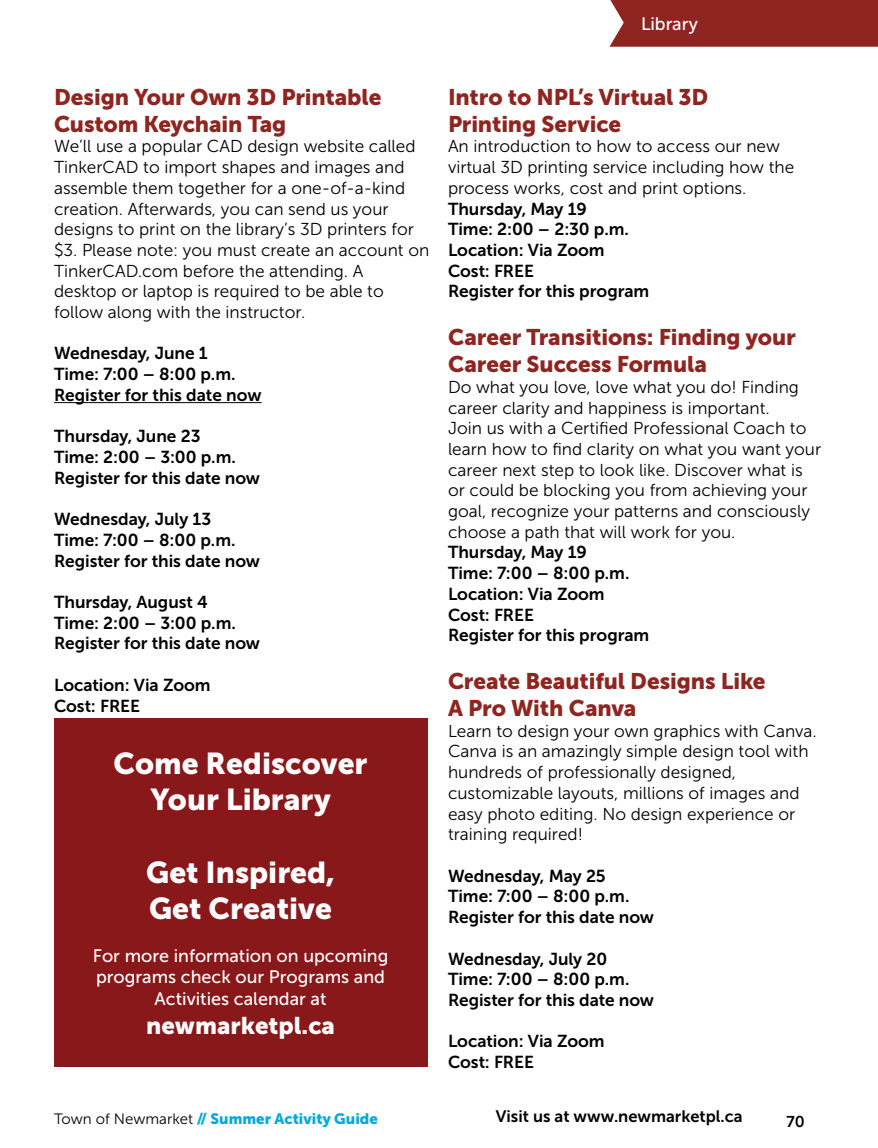
<style>
.page{position:relative;width:878px;height:1148px;background:#fff}
.page>*{position:absolute;margin:0;border:0;box-sizing:border-box;transform-origin:0 0}
.t1{font:30px/36px "Museo Sans 900";color:#fff;text-align:center}
.t2{font:24px "Museo Sans 900";color:#fff}
.t3{font:22.5px/27px "Museo Sans 900";letter-spacing:-.005em;color:#8e2520}
.t4{font:18px/21.6px "Museo Sans 500";color:#fff;text-align:center}
.t5{font:17.25px/20.7px "Museo Sans 300";color:#000}
.t6{font:17.25px/20.7px "Museo Sans 700";color:#000}
.t7{font:16.5px "Museo Sans 700";color:#000}
.t8{font:800 15.75px "Avenir";color:#000}
.t9{font:15px "Museo Sans 900";color:#01a9db}
.s1{font-family:"Museo Sans 300";color:#000}
</style>
<div class="page">
<div style="left:609px;top:0;width:269px;height:47px;background:#8e2520"></div>
<hr style="left:54px;top:402px;width:208px;height:1px;background:#000">
<div style="left:54px;top:718px;width:373px;height:348px;background:#89181b"></div>
<p class="t4" style="left:641px;top:13px;width:59px">Library</p>
<h3 class="t3" style="left:54px;top:83px;width:329px">Design Your Own 3D Printable<br>Custom Keychain Tag</h3>
<p class="t5" style="left:54px;top:136px;width:377px">We’ll use a popular CAD design website called TinkerCAD to import shapes and images and assemble them together for a one-of-a-kind creation. Afterwards, you can send us your designs to print on the library’s 3D printers for $3. Please note: you must create an account on TinkerCAD.com before the attending. A desktop or laptop is required to be able to follow along with the instructor.</p>
<p class="t6" style="left:54px;top:343px;width:209px">Wednesday, June 1<br>Time: 7:00 – 8:00 p.m.<br>Register for this date now</p>
<p class="t6" style="left:54px;top:426px;width:207px">Thursday, June 23<br>Time: 2:00 – 3:00 p.m.<br>Register for this date now</p>
<p class="t6" style="left:54px;top:509px;width:207px">Wednesday, July 13<br>Time: 7:00 – 8:00 p.m.<br>Register for this date now</p>
<p class="t6" style="left:54px;top:591px;width:207px">Thursday, August 4<br>Time: 2:00 – 3:00 p.m.<br>Register for this date now</p>
<p class="t6" style="left:54px;top:674px;width:158px">Location: Via Zoom<br>Cost: FREE</p>
<h1 class="t1" style="left:114px;top:746px;width:255px">Come Rediscover<br>Your Library</h1>
<h1 class="t1" style="left:146px;top:854px;width:190px;text-align:left">Get Inspired,<br>Get Creative</h1>
<p class="t4" style="left:93px;top:944px;width:297px">For more information on upcoming programs check our Programs and<br>Activities calendar at</p>
<h2 class="t2" style="left:146px;top:1011px;width:190px">newmarketpl.ca</h2>
<h3 class="t3" style="left:448px;top:83px;width:262px">Intro to NPL’s Virtual 3D<br>Printing Service</h3>
<p class="t5" style="left:448px;top:136px;width:348px">An introduction to how to access our new virtual 3D printing service including how the process works, cost and print options.</p>
<p class="t6" style="left:448px;top:198px;width:203px">Thursday, May 19<br>Time: 2:00 – 2:30 p.m.<br>Location: Via Zoom<br>Cost: FREE<br>Register for this program</p>
<h3 class="t3" style="left:448px;top:323px;width:349px">Career Transitions: Finding your<br>Career Success Formula</h3>
<p class="t5" style="left:448px;top:376px;width:374px">Do what you love, love what you do! Finding career clarity and happiness is important.<br>Join us with a Certified Professional Coach to learn how to find clarity on what you want your career next step to look like. Discover what is or could be blocking you from achieving your goal, recognize your patterns and consciously choose a path that will work for you.</p>
<p class="t6" style="left:448px;top:542px;width:203px">Thursday, May 19<br>Time: 7:00 – 8:00 p.m.<br>Location: Via Zoom<br>Cost: FREE<br>Register for this program</p>
<h3 class="t3" style="left:448px;top:667px;width:319px">Create Beautiful Designs Like<br>A Pro With Canva</h3>
<p class="t5" style="left:448px;top:720px;width:370px">Learn to design your own graphics with Canva.<br>Canva is an amazingly simple design tool with hundreds of professionally designed, customizable layouts, millions of images and easy photo editing. No design experience or training required!</p>
<p class="t6" style="left:448px;top:865px;width:207px">Wednesday, May 25<br>Time: 7:00 – 8:00 p.m.<br>Register for this date now</p>
<p class="t6" style="left:448px;top:948px;width:207px">Wednesday, July 20<br>Time: 7:00 – 8:00 p.m.<br>Register for this date now</p>
<p class="t6" style="left:448px;top:1031px;width:158px">Location: Via Zoom<br>Cost: FREE</p>
<p class="t9" style="left:54px;top:1110px;width:325px"><span class="s1">Town of Newmarket</span> // Summer Activity Guide</p>
<p class="t7" style="left:496px;top:1106px;width:248px">Visit us at www.newmarketpl.ca</p>
<p class="t8" style="left:786px;top:1108px;width:20px">70</p>
</div>
